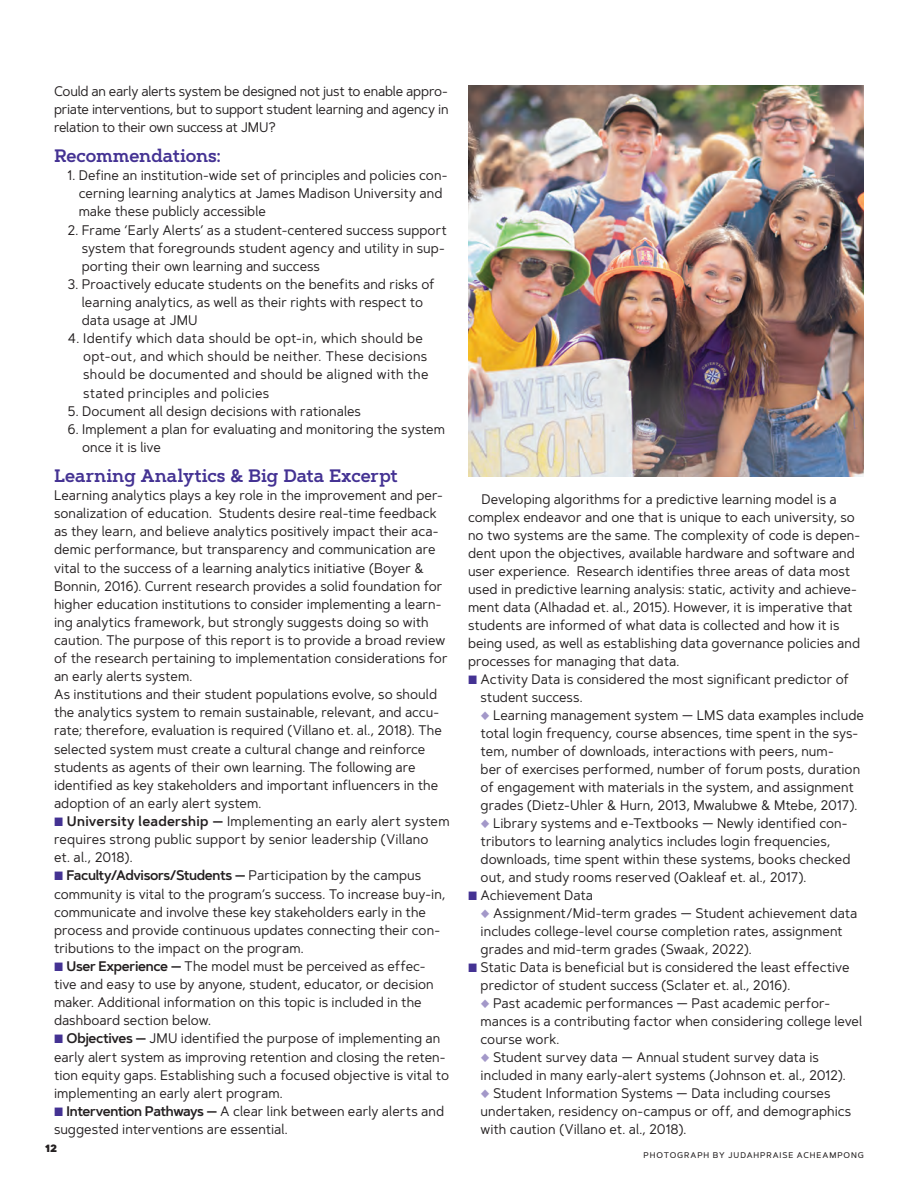
<style>
.page{position:relative;width:918px;height:1188px;background:#fff}
.page>*{position:absolute;margin:0;border:0;box-sizing:border-box;transform-origin:0 0}
._2023_Subhead{font:600 18px "Artegra Slab";letter-spacing:-.01em;color:#443293;scale:.95 1}
._2023_Text_no_indent{font:13.8px/18.1px "Artegra Sans";color:#231f20;scale:.95 1}
._2023_Text_indent{font:13.8px/18.1px "Artegra Sans";color:#231f20;scale:.95 1}
._2023_Text_indent-2{font:13.8px/18.1px "Artegra Sans";letter-spacing:.025em;color:#231f20;scale:.95 1}
.t1{font:900 10.5px "Artegra Sans";color:#231f20}
.F18_credits_LHP{font:500 8.25px "Artegra Sans";letter-spacing:.11em;color:#231f20}
.s1{font-weight:600;font-size:12px;color:#443293}
.s2{font-weight:600}
.s3{font-family:"Artegra Slab";font-size:12px;color:#a398c9}
</style>
<div class="page">
<img style="left:468px;top:86px;width:396px;height:391px">
<p class="_2023_Text_indent" style="left:54px;top:82px;width:417px;text-align:justify">Could an early alerts system be designed not just to enable appro&shy;priate interventions, but to support student learning and agency in relation to their own success at JMU?</p>
<p class="_2023_Subhead" style="left:54px;top:143px;width:177px">Recommendations:</p>
<p class="_2023_Text_indent" style="left:79px;top:166px;width:390px;text-indent:-11px">1. Define an institution-wide set of principles and policies con&shy;cerning learning analytics at James Madison University and make these publicly accessible</p>
<p class="_2023_Text_indent" style="left:82px;top:220px;width:386px;text-indent:-14px">2. Frame ‘Early Alerts’ as a student-centered success support system that foregrounds student agency and utility in sup&shy;porting their own learning and success</p>
<p class="_2023_Text_indent" style="left:82px;top:275px;width:373px;text-indent:-14px">3. Proactively educate students on the benefits and risks of learning analytics, as well as their rights with respect to data usage at JMU</p>
<p class="_2023_Text_indent-2" style="left:83px;top:329px;width:365px;text-indent:-16px">4. Identify which data should be opt-in, which should be opt-out, and which should be neither. These decisions should be documented and should be aligned with the stated principles and policies</p>
<p class="_2023_Text_indent" style="left:68px;top:401px;width:310px">5. Document all design decisions with rationales</p>
<p class="_2023_Text_indent" style="left:82px;top:420px;width:384px;text-indent:-15px">6. Implement a plan for evaluating and monitoring the system once it is live</p>
<p class="_2023_Subhead" style="left:54px;top:463px;width:363px">Learning Analytics &amp; Big Data Excerpt</p>
<p class="_2023_Text_no_indent" style="left:54px;top:486px;width:416px">Learning analytics plays a key role in the improvement and per&shy;sonalization of education. Students desire real-time feedback as they learn, and believe analytics positively impact their aca&shy;demic performance, but transparency and communication are vital to the success of a learning analytics initiative (Boyer &amp; Bonnin, 2016). Current research provides a solid foundation for higher education institutions to consider implementing a learn&shy;ing analytics framework, but strongly suggests doing so with caution. The purpose of this report is to provide a broad review of the research pertaining to implementation considerations for an early alerts system.</p>
<p class="_2023_Text_no_indent" style="left:54px;top:685px;width:410px">As institutions and their student populations evolve, so should the analytics system to remain sustainable, relevant, and accu&shy;rate; therefore, evaluation is required (Villano et. al., 2018). The selected system must create a cultural change and reinforce students as agents of their own learning. The following are identified as key stakeholders and important influencers in the adoption of an early alert system.</p>
<p class="_2023_Text_no_indent" style="left:54px;top:812px;width:418px"><span class="s1">■</span> <span class="s2">University leadership —</span> Implementing an early alert system requires strong public support by senior leadership (Villano<br>et. al., 2018).</p>
<p class="_2023_Text_no_indent" style="left:54px;top:866px;width:414px"><span class="s1">■</span> <span class="s2">Faculty/Advisors/Students —</span> Participation by the campus community is vital to the program’s success. To increase buy-in, communicate and involve these key stakeholders early in the process and provide continuous updates connecting their con&shy;tributions to the impact on the program.</p>
<p class="_2023_Text_no_indent" style="left:54px;top:957px;width:401px"><span class="s1">■</span> <span class="s2">User Experience —</span> The model must be perceived as effec&shy;tive and easy to use by anyone, student, educator, or decision maker. Additional information on this topic is included in the dashboard section below.</p>
<p class="_2023_Text_no_indent" style="left:54px;top:1029px;width:417px"><span class="s1">■</span> <span class="s2">Objectives —</span> JMU identified the purpose of implementing an early alert system as improving retention and closing the reten&shy;tion equity gaps. Establishing such a focused objective is vital to implementing an early alert program.</p>
<p class="_2023_Text_no_indent" style="left:54px;top:1102px;width:412px"><span class="s1">■</span> <span class="s2">Intervention Pathways —</span> A clear link between early alerts and suggested interventions are essential.</p>
<p class="t1" style="left:45px;top:1140px;width:14px">12</p>
<p class="_2023_Text_indent" style="left:468px;top:490px;width:415px;text-indent:13px">Developing algorithms for a predictive learning model is a complex endeavor and one that is unique to each university, so no two systems are the same. The complexity of code is depen&shy;dent upon the objectives, available hardware and software and user experience. Research identifies three areas of data most used in predictive learning analysis: static, activity and achieve&shy;ment data (Alhadad et. al., 2015). However, it is imperative that students are informed of what data is collected and how it is being used, as well as establishing data governance policies and processes for managing that data.</p>
<p class="_2023_Text_no_indent" style="left:481px;top:670px;width:389px;text-indent:-13px"><span class="s1">■</span> Activity Data is considered the most significant predictor of student success.</p>
<p class="_2023_Text_no_indent" style="left:481px;top:706px;width:405px"><span class="s3">◆</span> Learning management system — LMS data examples include total login frequency, course absences, time spent in the sys&shy;tem, number of downloads, interactions with peers, num-<br>ber of exercises performed, number of forum posts, duration of engagement with materials in the system, and assignment grades (Dietz-Uhler &amp; Hurn, 2013, Mwalubwe &amp; Mtebe, 2017).</p>
<p class="_2023_Text_no_indent" style="left:481px;top:814px;width:391px"><span class="s3">◆</span> Library systems and e-Textbooks — Newly identified con&shy;tributors to learning analytics includes login frequencies, downloads, time spent within these systems, books checked out, and study rooms reserved (Oakleaf et. al., 2017).</p>
<p class="_2023_Text_no_indent" style="left:468px;top:886px;width:133px"><span class="s1">■</span> Achievement Data</p>
<p class="_2023_Text_no_indent" style="left:481px;top:904px;width:398px"><span class="s3">◆</span> Assignment/Mid-term grades — Student achievement data includes college-level course completion rates, assignment grades and mid-term grades (Swaak, 2022).</p>
<p class="_2023_Text_no_indent" style="left:481px;top:958px;width:390px;text-indent:-13px"><span class="s1">■</span> Static Data is beneficial but is considered the least effective predictor of student success (Sclater et. al., 2016).</p>
<p class="_2023_Text_no_indent" style="left:481px;top:994px;width:403px"><span class="s3">◆</span> Past academic performances — Past academic perfor&shy;mances is a contributing factor when considering college level course work.</p>
<p class="_2023_Text_no_indent" style="left:481px;top:1048px;width:386px"><span class="s3">◆</span> Student survey data — Annual student survey data is included in many early-alert systems (Johnson et. al., 2012).</p>
<p class="_2023_Text_no_indent" style="left:481px;top:1084px;width:392px"><span class="s3">◆</span> Student Information Systems — Data including courses undertaken, residency on-campus or off, and demographics with caution (Villano et. al., 2018).</p>
<p class="F18_credits_LHP" style="left:644px;top:1149px;width:222px">PHOTOGRAPH BY JUDAHPRAISE ACHEAMPONG</p>
</div>
